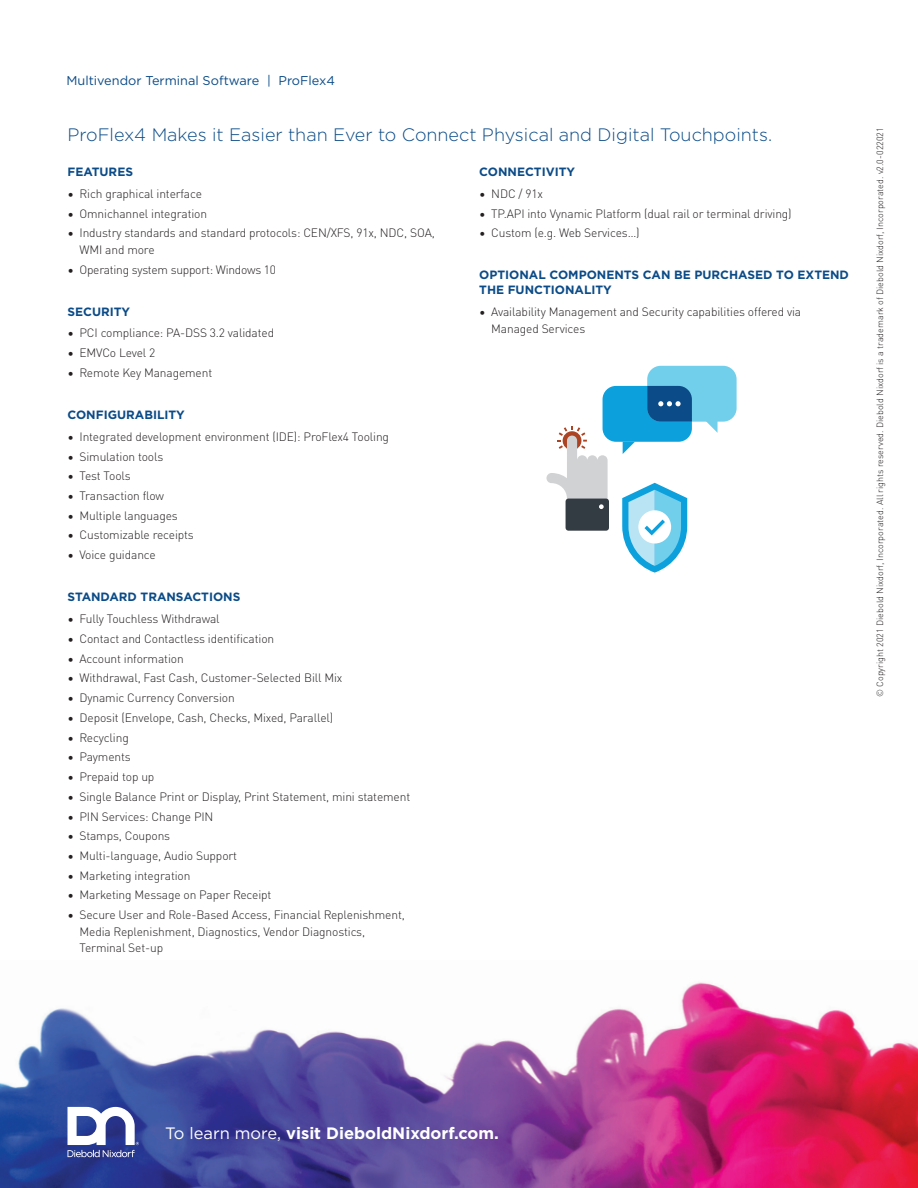
<style>
.page{position:relative;width:918px;height:1188px;background:#fff}
.page>*{position:absolute;margin:0;border:0;box-sizing:border-box;transform-origin:0 0}
.t1{font:300 18px "Gotham";color:#0b4b87}
.t2{font:700 16.5px "Gotham";color:#fff}
.t3{font:12.75px "Gotham";color:#0b4b87}
.t4{font:300 12px/16.5px "DIN Pro";letter-spacing:-.01em;color:#231f20}
.t5{font:700 12px/15px "Gotham";color:#0b4b87}
.t6{font:300 9px "DIN Pro";color:#231f20}
.s1{font-weight:400}
</style>
<div class="page">
<img style="left:0;top:982px;width:918px;height:206px">
<svg style="left:67px;top:1107px;width:72px;height:50px"></svg>
<div style="left:603px;top:386px;width:89px;height:56px;background:#0ca0dc;border-radius:13px"></div>
<div style="left:647px;top:366px;width:90px;height:56px;background:#72cfec;border-radius:13px"></div>
<svg style="left:623px;top:442px;width:12px;height:12px"></svg>
<svg style="left:647px;top:386px;width:45px;height:36px;background:#175891"></svg>
<svg style="left:705px;top:421px;width:13px;height:12px"></svg>
<svg style="left:546px;top:426px;width:63px;height:105px"></svg>
<svg style="left:622px;top:483px;width:65px;height:90px"></svg>
<p class="t3" style="left:66px;top:73px;width:270px">Multivendor Terminal Software | ProFlex4</p>
<h1 class="t1" style="left:68px;top:124px;width:706px">ProFlex4 Makes it Easier than Ever to Connect Physical and Digital Touchpoints.</h1>
<p class="t5" style="left:68px;top:164px;width:67px">FEATURES</p>
<p class="t4" style="left:68px;top:184px;width:136px">• Rich graphical interface</p>
<p class="t4" style="left:68px;top:204px;width:141px">• Omnichannel integration</p>
<p class="t4" style="left:80px;top:224px;width:357px;text-indent:-12px">• Industry standards and standard protocols: CEN/XFS, 91x, NDC, SOA,<br>WMI and more</p>
<p class="t4" style="left:68px;top:260px;width:210px">• Operating system support: Windows 10</p>
<p class="t5" style="left:68px;top:303px;width:64px">SECURITY</p>
<p class="t4" style="left:68px;top:324px;width:208px">• PCI compliance: PA-DSS 3.2 validated</p>
<p class="t4" style="left:68px;top:344px;width:89px">• EMVCo Level 2</p>
<p class="t4" style="left:68px;top:364px;width:146px">• Remote Key Management</p>
<p class="t5" style="left:68px;top:407px;width:119px">CONFIGURABILITY</p>
<p class="t4" style="left:68px;top:427px;width:323px">• Integrated development environment (IDE): ProFlex4 Tooling</p>
<p class="t4" style="left:68px;top:447px;width:97px">• Simulation tools</p>
<p class="t4" style="left:68px;top:467px;width:65px">• Test Tools</p>
<p class="t4" style="left:68px;top:487px;width:98px">• Transaction flow</p>
<p class="t4" style="left:68px;top:506px;width:112px">• Multiple languages</p>
<p class="t4" style="left:68px;top:526px;width:128px">• Customizable receipts</p>
<p class="t4" style="left:68px;top:546px;width:90px">• Voice guidance</p>
<p class="t5" style="left:68px;top:589px;width:174px">STANDARD TRANSACTIONS</p>
<p class="t4" style="left:68px;top:610px;width:154px">• Fully Touchless Withdrawal</p>
<p class="t4" style="left:68px;top:630px;width:208px">• Contact and Contactless identification</p>
<p class="t4" style="left:68px;top:649px;width:118px">• Account information</p>
<p class="t4" style="left:68px;top:669px;width:276px">• Withdrawal, Fast Cash, Customer-Selected Bill Mix</p>
<p class="t4" style="left:68px;top:689px;width:169px">• Dynamic Currency Conversion</p>
<p class="t4" style="left:68px;top:708px;width:267px">• Deposit (Envelope, Cash, Checks, Mixed, Parallel)</p>
<p class="t4" style="left:68px;top:728px;width:63px">• Recycling</p>
<p class="t4" style="left:68px;top:748px;width:65px">• Payments</p>
<p class="t4" style="left:68px;top:768px;width:88px">• Prepaid top up</p>
<p class="t4" style="left:68px;top:787px;width:344px">• Single Balance Print or Display, Print Statement, mini statement</p>
<p class="t4" style="left:68px;top:807px;width:147px">• PIN Services: Change PIN</p>
<p class="t4" style="left:68px;top:827px;width:104px">• Stamps, Coupons</p>
<p class="t4" style="left:68px;top:847px;width:171px">• Multi-language, Audio Support</p>
<p class="t4" style="left:68px;top:866px;width:125px">• Marketing integration</p>
<p class="t4" style="left:68px;top:886px;width:205px">• Marketing Message on Paper Receipt</p>
<p class="t4" style="left:80px;top:906px;width:327px;text-indent:-12px">• Secure User and Role-Based Access, Financial Replenishment,<br>Media Replenishment, Diagnostics, Vendor Diagnostics,<br>Terminal Set-up</p>
<p class="t5" style="left:479px;top:164px;width:97px">CONNECTIVITY</p>
<p class="t4" style="left:479px;top:184px;width:65px">• NDC / 91x</p>
<p class="t4" style="left:479px;top:204px;width:314px">• TP.API into Vynamic Platform (dual rail or terminal driving)</p>
<p class="t4" style="left:479px;top:224px;width:162px">• Custom (e.g. Web Services…)</p>
<p class="t5" style="left:479px;top:267px;width:371px">OPTIONAL COMPONENTS CAN BE PURCHASED TO EXTEND<br>THE FUNCTIONALITY</p>
<p class="t4" style="left:491px;top:303px;width:311px;text-indent:-12px">• Availability Management and Security capabilities offered via<br>Managed Services</p>
<p class="t6" style="left:873px;top:697px;width:571px;rotate:-90deg">© Copyright 2021 Diebold Nixdorf, Incorporated. All rights reserved. Diebold Nixdorf is a trademark of Diebold Nixdorf, Incorporated. v2.0-022021</p>
<h2 class="t2" style="left:165px;top:1123px;width:335px"><span class="s1">To learn more,</span> visit DieboldNixdorf.com.</h2>
</div>
